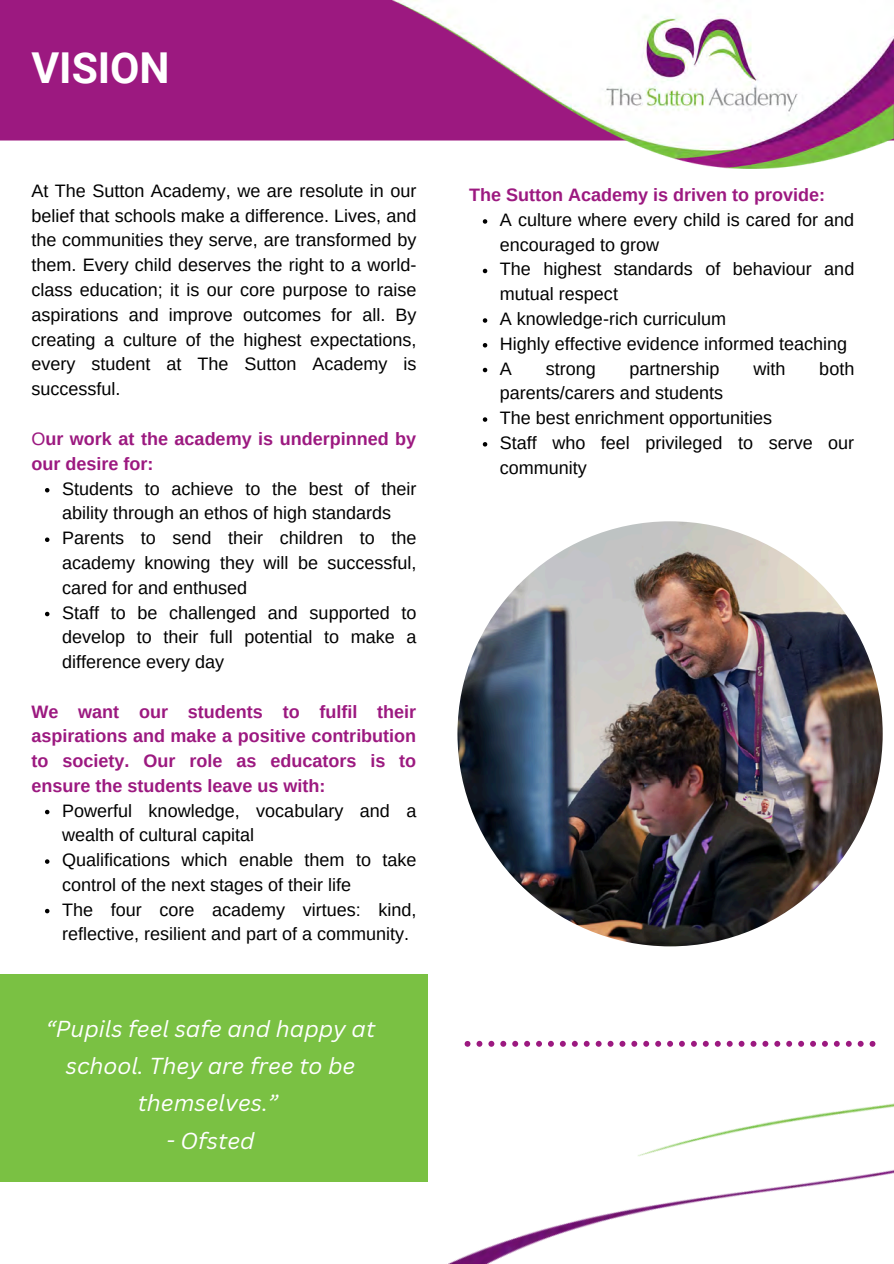
<style>
.page{position:relative;width:894px;height:1264px;background:#fff}
.page>*{position:absolute;margin:0;border:0;box-sizing:border-box;transform-origin:0 0}
.t1{font:700 42.6px "Roboto";color:#fff}
.t2{font:italic 22.5px/37.2px "Canva Sans";color:#fff;text-align:center}
.t3{font:18px/24.8px "Arimo";color:#000}
.t4{font:700 18px/24.8px "Arimo";color:#9c1980}
.s1{font-weight:400}
</style>
<div class="page">
<div style="left:0;top:0;width:392px;height:140px;background:#9c1980"></div>
<img style="left:110px;top:521px;width:783px;height:742px">
<div style="left:0;top:974px;width:427px;height:207px;background:#7ac143"></div>
<img style="left:457px;top:521px;width:425px;height:425px;border-radius:50%">
<svg style="left:464px;top:1040px;width:399px;height:6px"></svg>
<img style="left:392px;top:0;width:501px;height:169px">
<svg style="left:45px;top:488px;width:4px;height:4px"></svg>
<svg style="left:45px;top:537px;width:4px;height:5px"></svg>
<svg style="left:45px;top:611px;width:4px;height:5px"></svg>
<svg style="left:45px;top:809px;width:4px;height:5px"></svg>
<svg style="left:45px;top:859px;width:4px;height:4px"></svg>
<svg style="left:45px;top:908px;width:4px;height:5px"></svg>
<svg style="left:482px;top:219px;width:5px;height:5px"></svg>
<svg style="left:482px;top:269px;width:5px;height:4px"></svg>
<svg style="left:482px;top:318px;width:5px;height:5px"></svg>
<svg style="left:482px;top:343px;width:5px;height:4px"></svg>
<svg style="left:482px;top:368px;width:5px;height:4px"></svg>
<svg style="left:482px;top:417px;width:5px;height:5px"></svg>
<svg style="left:482px;top:442px;width:5px;height:4px"></svg>
<p class="t1" style="left:31px;top:44px;width:140px">VISION</p>
<p class="t3" style="left:31px;top:178px;width:386px;text-align:justify">At The Sutton Academy, we are resolute in our belief that schools make a difference. Lives, and the communities they serve, are transformed by them. Every child deserves the right to a world&shy;class education; it is our core purpose to raise aspirations and improve outcomes for all. By creating a culture of the highest expectations, every student at The Sutton Academy is successful.</p>
<h3 class="t4" style="left:31px;top:426px;width:386px"><span class="s1">O</span>ur work at the academy is underpinned by our desire for:</h3>
<p class="t3" style="left:62px;top:476px;width:356px">Students to achieve to the best of their ability through an ethos of high standards</p>
<p class="t3" style="left:62px;top:525px;width:356px;text-align:justify">Parents to send their children to the academy knowing they will be successful, cared for and enthused</p>
<p class="t3" style="left:62px;top:600px;width:356px;text-align:justify">Staff to be challenged and supported to develop to their full potential to make a difference every day</p>
<p class="t4" style="left:31px;top:699px;width:386px;text-align:justify">We want our students to fulfil their aspirations and make a positive contribution to society. Our role as educators is to ensure the students leave us with:</p>
<p class="t3" style="left:62px;top:798px;width:356px">Powerful knowledge, vocabulary and a wealth of cultural capital</p>
<p class="t3" style="left:62px;top:847px;width:356px">Qualifications which enable them to take control of the next stages of their life</p>
<p class="t3" style="left:62px;top:897px;width:356px">The four core academy virtues: kind, reflective, resilient and part of a community.</p>
<p class="t2" style="left:46px;top:1009px;width:331px">“Pupils feel safe and happy at school. They are free to be themselves.”</p>
<p class="t2" style="left:166px;top:1121px;width:90px">- Ofsted</p>
<p class="t4" style="left:469px;top:182px;width:357px">The Sutton Academy is driven to provide:</p>
<p class="t3" style="left:499px;top:207px;width:356px">A culture where every child is cared for and encouraged to grow</p>
<p class="t3" style="left:499px;top:257px;width:356px">The highest standards of behaviour and mutual respect</p>
<p class="t3" style="left:499px;top:306px;width:227px">A knowledge-rich curriculum</p>
<p class="t3" style="left:499px;top:331px;width:348px">Highly effective evidence informed teaching</p>
<p class="t3" style="left:499px;top:356px;width:13px">A</p>
<p class="t3" style="left:545px;top:356px;width:52px">strong</p>
<p class="t3" style="left:629px;top:356px;width:92px">partnership</p>
<p class="t3" style="left:753px;top:356px;width:33px">with</p>
<p class="t3" style="left:819px;top:356px;width:37px">both</p>
<p class="t3" style="left:499px;top:380px;width:225px">parents/carers and students</p>
<h3 class="t3" style="left:499px;top:405px;width:273px">The best enrichment opportunities</h3>
<p class="t3" style="left:499px;top:430px;width:356px">Staff who feel privileged to serve our community</p>
</div>
